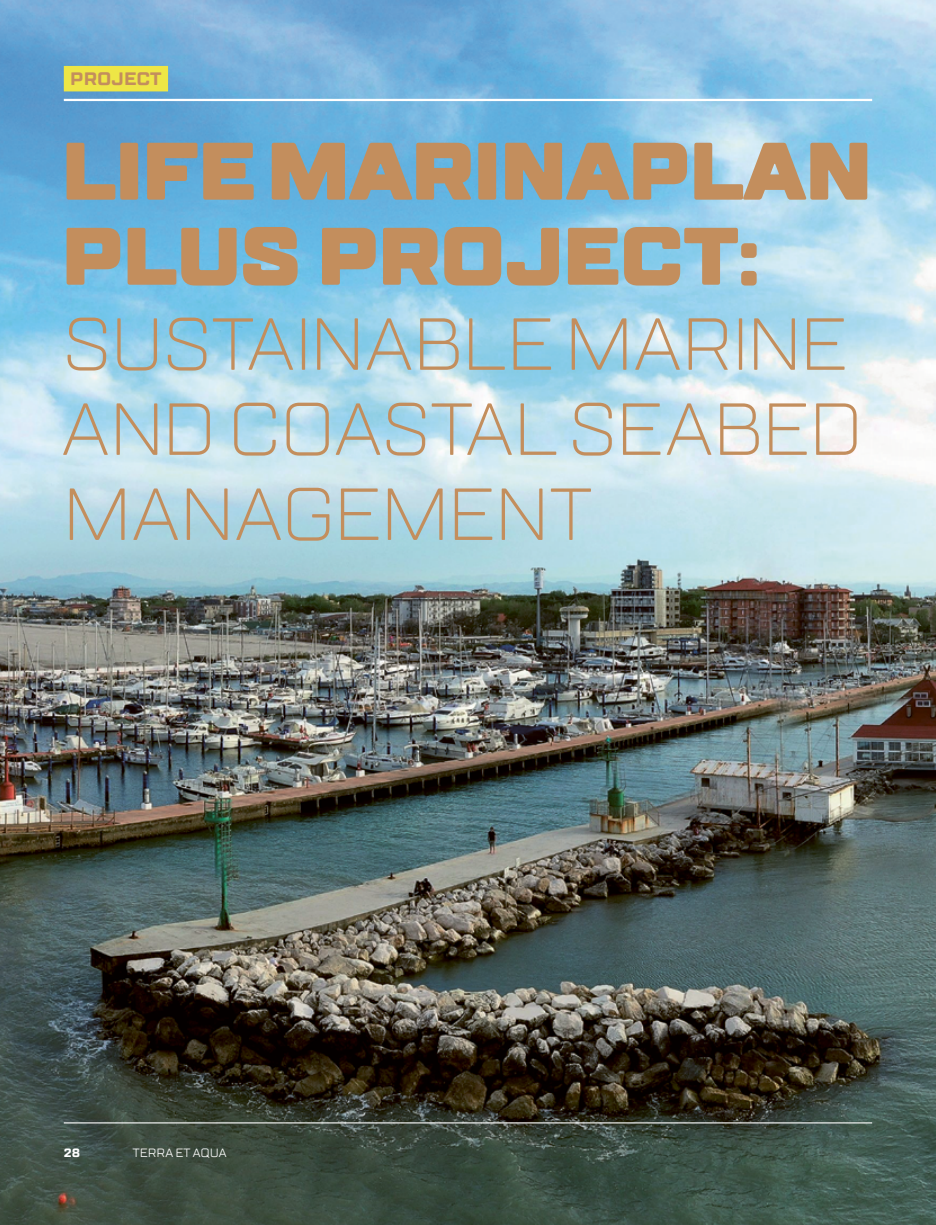
<style>
.page{position:relative;width:936px;height:1225px;background:#fff}
.page>*{position:absolute;margin:0;border:0;box-sizing:border-box;transform-origin:0 0}
.t1{font:900 81.3px/85.1px "TT Lakes";letter-spacing:-.01em;color:#c38e5d}
.t2{font:300 73.5px/85.1px "TT Lakes";letter-spacing:-.02em;color:#c38e5d}
.t3{font:700 18px "TT Lakes";color:#c38e5d}
.t4{font:12px "TT Lakes";color:#fff}
.t5{font:700 12px "TT Lakes";color:#fff}
</style>
<div class="page">
<img style="left:0;top:0;width:935px;height:1225px">
<hr style="left:64px;top:1122px;width:808px;height:1px;background:#fff">
<hr style="left:64px;top:99px;width:808px;height:2px;background:#fff">
<div style="left:64px;top:66px;width:104px;height:25px;background:#eee646"></div>
<p class="t3" style="left:70px;top:67px;width:93px">PROJECT</p>
<p class="t1" style="left:62px;top:132px;width:811px">LIFE MARINAPLAN<br>PLUS PROJECT:</p>
<p class="t2" style="left:62px;top:301px;width:803px">SUSTAINABLE MARINE<br>AND COASTAL SEABED<br>MANAGEMENT</p>
<p class="t5" style="left:64px;top:1145px;width:18px">28</p>
<p class="t4" style="left:133px;top:1145px;width:95px">TERRA ET AQUA</p>
</div>
